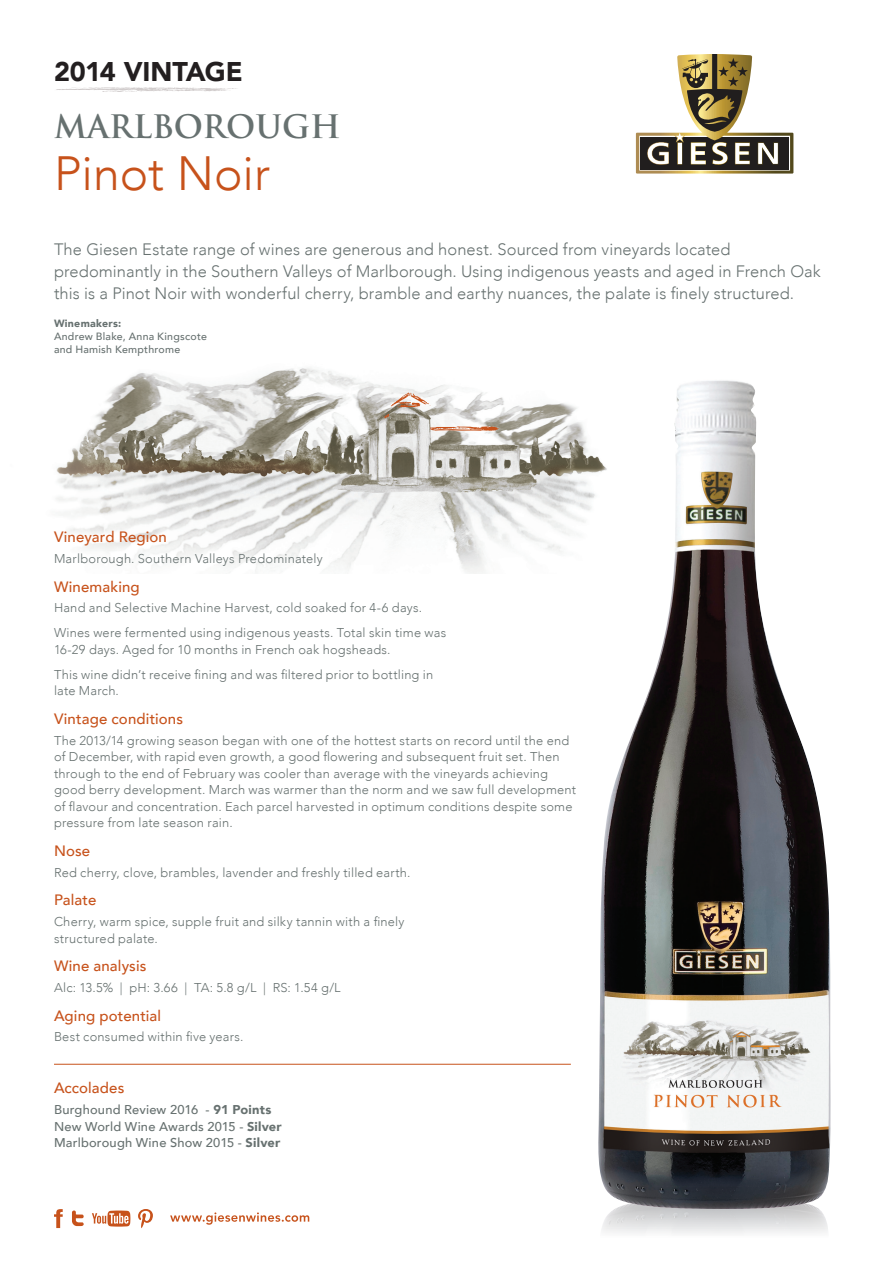
<style>
.page{position:relative;width:893px;height:1263px;background:#fff}
.page>*{position:absolute;margin:0;border:0;box-sizing:border-box;transform-origin:0 0}
.Heading_top{font:300 48px "Avenir";color:#c7521b}
.t1{font:700 31.5px "Trajan Pro";color:#677170}
.t2{font:900 27px "Avenir";letter-spacing:-.01em;color:#231f20}
.Intro{font:300 16.5px/21.8px "Avenir";letter-spacing:.005em;color:#677170}
.Titles{font:500 15px "Avenir";letter-spacing:.01em;color:#c7521b}
.Body_Text{font:300 12.75px/16.5px "Avenir";letter-spacing:.015em;color:#677170}
.Competition{font:500 12.75px "Avenir";letter-spacing:.015em;color:#677170}
.Body_Text-2{font:500 10.5px/12.6px "Avenir";letter-spacing:.025em;color:#677170}
.Body_Text-3{font:900 10.5px "Avenir";letter-spacing:.025em;color:#677170}
.s1{font-weight:900}
</style>
<div class="page">
<img style="left:602px;top:1209px;width:226px;height:25px">
<img style="left:56px;top:368px;width:541px;height:205px">
<svg style="left:383px;top:392px;width:116px;height:39px"></svg>
<svg style="left:636px;top:54px;width:157px;height:120px"></svg>
<svg style="left:170px;top:1212px;width:139px;height:13px"></svg>
<svg style="left:72px;top:1210px;width:12px;height:16px"></svg>
<svg style="left:54px;top:1209px;width:9px;height:19px"></svg>
<svg style="left:92px;top:1210px;width:38px;height:16px"></svg>
<svg style="left:138px;top:1209px;width:15px;height:19px"></svg>
<svg style="left:56px;top:87px;width:181px;height:5px"></svg>
<hr style="left:54px;top:1064px;width:517px;height:1px;background:#c7521b">
<img style="left:597px;top:380px;width:234px;height:829px">
<p class="t2" style="left:54px;top:48px;width:190px">2014 VINTAGE</p>
<p class="t1" style="left:54px;top:107px;width:288px">MARLBOROUGH</p>
<p class="Heading_top" style="left:54px;top:145px;width:218px">Pinot Noir</p>
<p class="Intro" style="left:54px;top:238px;width:768px">The Giesen Estate range of wines are generous and honest. Sourced from vineyards located predominantly in the Southern Valleys of Marlborough. Using indigenous yeasts and aged in French Oak this is a Pinot Noir with wonderful cherry, bramble and earthy nuances, the palate is finely structured.</p>
<p class="Body_Text-3" style="left:54px;top:315px;width:69px">Winemakers:</p>
<p class="Body_Text-2" style="left:54px;top:329px;width:154px">Andrew Blake, Anna Kingscote and Hamish Kempthrome</p>
<p class="Titles" style="left:54px;top:524px;width:114px">Vineyard Region</p>
<p class="Body_Text" style="left:54px;top:550px;width:270px">Marlborough. Southern Valleys Predominately</p>
<p class="Titles" style="left:54px;top:573px;width:87px">Winemaking</p>
<p class="Body_Text" style="left:54px;top:600px;width:370px">Hand and Selective Machine Harvest, cold soaked for 4-6 days.</p>
<p class="Body_Text" style="left:54px;top:625px;width:394px">Wines were fermented using indigenous yeasts. Total skin time was<br>16-29 days. Aged for 10 months in French oak hogsheads.</p>
<p class="Body_Text" style="left:54px;top:666px;width:381px">This wine didn’t receive fining and was filtered prior to bottling in late March.</p>
<p class="Titles" style="left:54px;top:706px;width:131px">Vintage conditions</p>
<p class="Body_Text" style="left:54px;top:732px;width:524px">The 2013/14 growing season began with one of the hottest starts on record until the end of December, with rapid even growth, a good flowering and subsequent fruit set. Then through to the end of February was cooler than average with the vineyards achieving good berry development. March was warmer than the norm and we saw full development of flavour and concentration. Each parcel harvested in optimum conditions despite some pressure from late season rain.</p>
<p class="Titles" style="left:54px;top:838px;width:38px">Nose</p>
<p class="Body_Text" style="left:54px;top:864px;width:358px">Red cherry, clove, brambles, lavender and freshly tilled earth.</p>
<p class="Titles" style="left:54px;top:887px;width:44px">Palate</p>
<p class="Body_Text" style="left:54px;top:913px;width:352px">Cherry, warm spice, supple fruit and silky tannin with a finely structured palate.</p>
<p class="Titles" style="left:54px;top:953px;width:94px">Wine analysis</p>
<p class="Body_Text" style="left:54px;top:979px;width:288px">Alc: 13.5% | pH: 3.66 | TA: 5.8 g/L | RS: 1.54 g/L</p>
<p class="Titles" style="left:54px;top:1002px;width:109px">Aging potential</p>
<p class="Body_Text" style="left:54px;top:1029px;width:191px">Best consumed within five years.</p>
<p class="Titles" style="left:54px;top:1075px;width:72px">Accolades</p>
<p class="Competition" style="left:54px;top:1099px;width:219px">Burghound Review 2016 - <span class="s1">91 Points</span></p>
<p class="Competition" style="left:54px;top:1115px;width:229px">New World Wine Awards 2015 - <span class="s1">Silver</span></p>
<p class="Competition" style="left:54px;top:1132px;width:228px">Marlborough Wine Show 2015 - <span class="s1">Silver</span></p>
</div>
